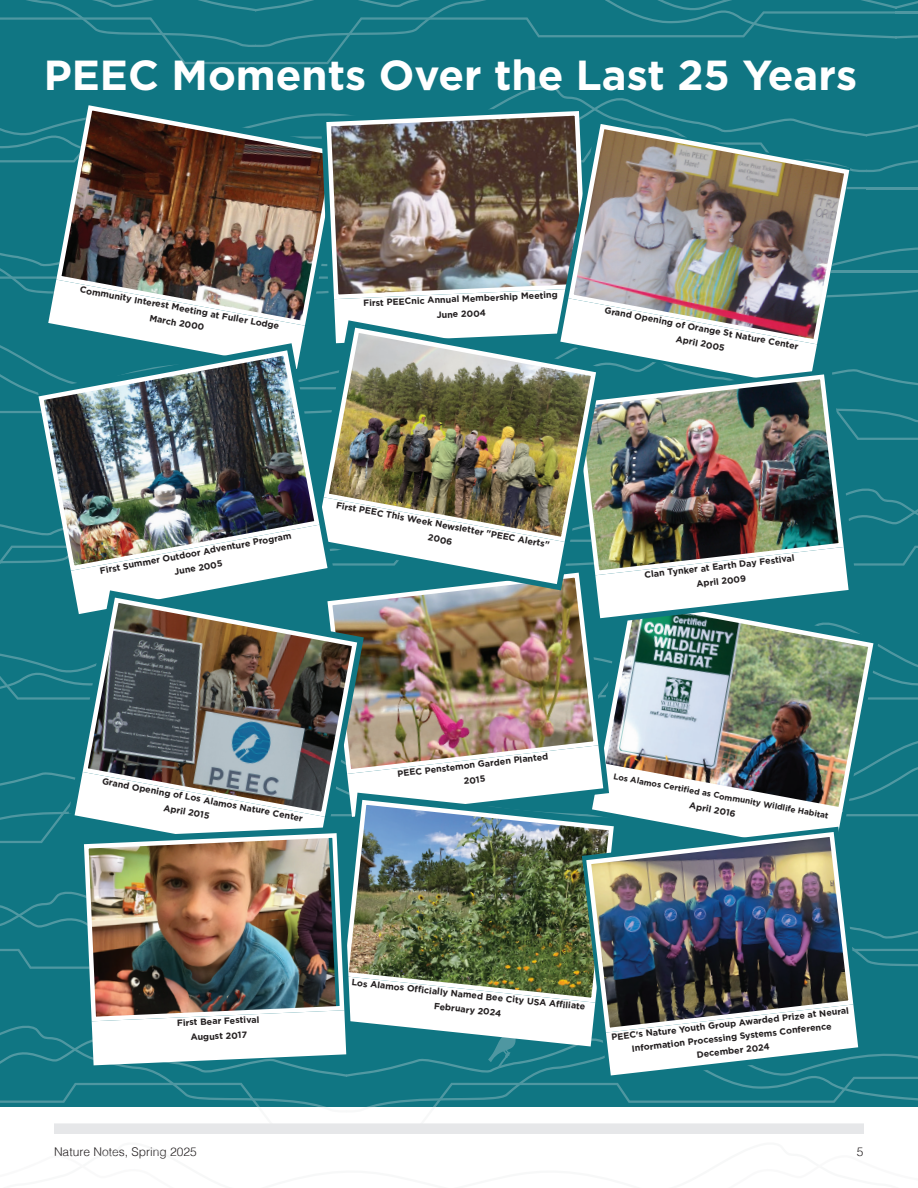
<style>
.page{position:relative;width:918px;height:1188px;background:#fff}
.page>*{position:absolute;margin:0;border:0;box-sizing:border-box;transform-origin:0 0}
.t1{font:700 42px "Gotham";color:#fff}
.t2{font:300 12px "Helvetica";color:#231f20}
.t3{font:700 9px/15px "Gotham";color:#231f20;text-align:center}
.t4{font:700 8.25px "Gotham";color:#231f20}
</style>
<div class="page">
<div style="left:0;top:0;width:918px;height:1107px;background:#107683"></div>
<svg style="left:0;top:85px;width:918px;height:104px"></svg>
<svg style="left:0;top:0;width:918px;height:64px"></svg>
<div style="left:54px;top:1123px;width:810px;height:11px;background:#e6e7e9"></div>
<svg style="left:48px;top:99px;width:295px;height:90px"></svg>
<svg style="left:54px;top:103px;width:286px;height:105px"></svg>
<svg style="left:321px;top:105px;width:268px;height:103px"></svg>
<img style="left:324px;top:109px;width:265px;height:99px">
<img style="left:566px;top:121px;width:286px;height:87px">
<img style="left:0;top:208px;width:918px;height:232px">
<svg style="left:609px;top:726px;width:249px;height:6px"></svg>
<svg style="left:364px;top:726px;width:233px;height:6px"></svg>
<img style="left:353px;top:860px;width:229px;height:29px">
<img style="left:584px;top:860px;width:257px;height:29px">
<svg style="left:602px;top:369px;width:255px;height:71px"></svg>
<img style="left:602px;top:372px;width:244px;height:115px">
<svg style="left:307px;top:320px;width:295px;height:167px;fill:#fff"></svg>
<img style="left:321px;top:325px;width:278px;height:162px">
<svg style="left:38px;top:343px;width:295px;height:144px"></svg>
<img style="left:36px;top:348px;width:286px;height:139px">
<img style="left:0;top:487px;width:918px;height:239px">
<svg style="left:69px;top:590px;width:295px;height:142px"></svg>
<img style="left:80px;top:595px;width:280px;height:137px">
<img style="left:0;top:732px;width:918px;height:128px">
<svg style="left:84px;top:827px;width:268px;height:33px"></svg>
<img style="left:82px;top:831px;width:265px;height:58px">
<img style="left:0;top:889px;width:918px;height:241px">
<h1 class="t1" style="left:44px;top:51px;width:815px">PEEC Moments Over the Last 25 Years</h1>
<p class="t3" style="left:81px;top:283px;width:204px;rotate:10deg">Community Interest Meeting at Fuller Lodge<br>March 2000</p>
<p class="t3" style="left:363px;top:295px;width:196px;rotate:-2deg">First PEECnic Annual Membership Meeting<br>June 2004</p>
<p class="t3" style="left:606px;top:304px;width:199px;rotate:10deg">Grand Opening of Orange St Nature Center<br>April 2005</p>
<p class="t3" style="left:99px;top:562px;width:196px;rotate:-10deg">First Summer Outdoor Adventure Program<br>June 2005</p>
<p class="t3" style="left:338px;top:498px;width:218px;rotate:10deg">First PEEC This Week Newsletter "PEEC Alerts"<br>2006</p>
<p class="t3" style="left:644px;top:567px;width:153px;rotate:-6deg">Clan Tynker at Earth Day Festival<br>April 2009</p>
<p class="t3" style="left:167px;top:786px;width:141px;text-align:left;text-indent:-65px;rotate:10deg">Grand Opening of Los Alamos Nature Center<br>April 2015</p>
<p class="t3" style="left:397px;top:765px;width:153px;rotate:-6deg">PEEC Penstemon Garden Planted<br>2015</p>
<p class="t4" style="left:615px;top:770px;width:220px;rotate:11deg">Los Alamos Certified as Community Wildlife Habitat</p>
<p class="t3" style="left:691px;top:798px;width:48px;rotate:10deg">April 2016</p>
<p class="t3" style="left:177px;top:1015px;width:84px;rotate:-2deg">First Bear Festival<br>August 2017</p>
<p class="t3" style="left:353px;top:975px;width:236px;rotate:6deg">Los Alamos Officially Named Bee City USA Affiliate<br>February 2024</p>
<p class="t3" style="left:611px;top:1029px;width:240px;line-height:13.5px;rotate:-6deg">PEEC's Nature Youth Group Awarded Prize at Neural<br>Information Processing Systems Conference<br>December 2024</p>
<h2 class="t2" style="left:54px;top:1142px;width:144px">Nature Notes, Spring 2025</h2>
<h2 class="t2" style="left:857px;top:1142px;width:8px">5</h2>
</div>
